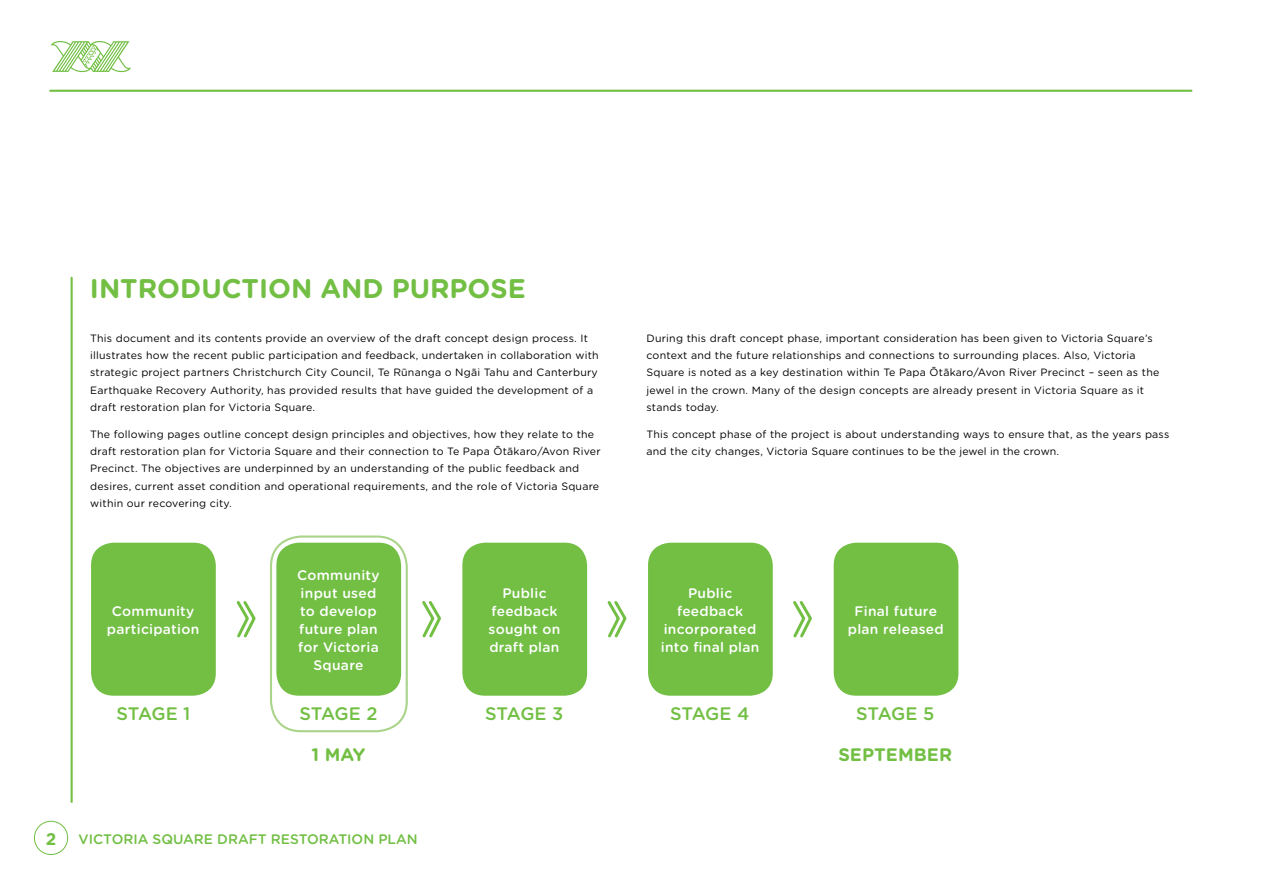
<style>
.page{position:relative;width:1263px;height:893px;background:#fff}
.page>*{position:absolute;margin:0;border:0;box-sizing:border-box;transform-origin:0 0}
.t1{font:700 27px "Gotham Rounded";color:#72bf44}
.t2{font:500 18.15px "Gotham Rounded";letter-spacing:-.025em;color:#72bf44}
.t3{font:700 18.15px "Gotham Rounded";color:#72bf44}
.t4{font:700 16.95px "Gotham Rounded";color:#72bf44}
.t5{font:500 13.8px/18px "Gotham Rounded";letter-spacing:.02em;color:#fff;text-align:center}
.t6{font:500 13.8px "Gotham Rounded";color:#72bf44}
.t7{font:10.65px/17.4px "Gotham Rounded";letter-spacing:.02em;color:#000}
</style>
<div class="page">
<svg style="left:51px;top:41px;width:80px;height:31px"></svg>
<hr style="left:50px;top:90px;width:1141px;height:2px;background:#72bf44">
<div style="left:34px;top:821px;width:34px;height:34px;border:1px solid #72bf44;border-radius:50%"></div>
<hr style="left:71px;top:278px;width:2px;height:524px;background:#72bf44">
<div style="left:91px;top:543px;width:125px;height:153px;background:#72bf44;border-radius:23px"></div>
<svg style="left:236px;top:601px;width:20px;height:37px"></svg>
<div style="left:462px;top:543px;width:125px;height:153px;background:#72bf44;border-radius:23px"></div>
<div style="left:648px;top:543px;width:125px;height:153px;background:#72bf44;border-radius:23px"></div>
<div style="left:270px;top:535px;width:138px;height:197px;border:2px solid #aad48a;border-radius:30px"></div>
<div style="left:276px;top:543px;width:125px;height:153px;background:#72bf44;border-radius:23px"></div>
<div style="left:834px;top:543px;width:124px;height:153px;background:#72bf44;border-radius:23px"></div>
<svg style="left:422px;top:601px;width:19px;height:37px"></svg>
<svg style="left:607px;top:601px;width:20px;height:37px"></svg>
<svg style="left:793px;top:601px;width:19px;height:37px"></svg>
<h1 class="t1" style="left:90px;top:269px;width:437px">INTRODUCTION AND PURPOSE</h1>
<p class="t7" style="left:90px;top:329px;width:510px">This document and its contents provide an overview of the draft concept design process. It illustrates how the recent public participation and feedback, undertaken in collaboration with strategic project partners Christchurch City Council, Te Rūnanga o Ngāi Tahu and Canterbury Earthquake Recovery Authority, has provided results that have guided the development of a draft restoration plan for Victoria Square.</p>
<p class="t7" style="left:90px;top:425px;width:512px">The following pages outline concept design principles and objectives, how they relate to the draft restoration plan for Victoria Square and their connection to Te Papa Ōtākaro/Avon River Precinct. The objectives are underpinned by an understanding of the public feedback and desires, current asset condition and operational requirements, and the role of Victoria Square within our recovering city.</p>
<p class="t5" style="left:107px;top:601px;width:94px">Community participation</p>
<p class="t5" style="left:297px;top:565px;width:84px">Community input used to develop future plan for Victoria<br>Square</p>
<p class="t5" style="left:488px;top:583px;width:73px">Public feedback sought on draft plan</p>
<h2 class="t2" style="left:116px;top:700px;width:76px">STAGE 1</h2>
<h2 class="t2" style="left:485px;top:700px;width:80px">STAGE 3</h2>
<h2 class="t2" style="left:300px;top:700px;width:79px">STAGE 2</h2>
<h2 class="t3" style="left:312px;top:742px;width:55px">1 MAY</h2>
<h3 class="t4" style="left:46px;top:826px;width:12px">2</h3>
<p class="t6" style="left:79px;top:829px;width:341px">VICTORIA SQUARE DRAFT RESTORATION PLAN</p>
<p class="t7" style="left:646px;top:329px;width:514px">During this draft concept phase, important consideration has been given to Victoria Square’s context and the future relationships and connections to surrounding places. Also, Victoria Square is noted as a key destination within Te Papa Ōtākaro/Avon River Precinct – seen as the jewel in the crown. Many of the design concepts are already present in Victoria Square as it stands today.</p>
<p class="t7" style="left:646px;top:425px;width:524px">This concept phase of the project is about understanding ways to ensure that, as the years pass and the city changes, Victoria Square continues to be the jewel in the crown.</p>
<p class="t5" style="left:661px;top:583px;width:100px">Public feedback incorporated into final plan</p>
<h2 class="t2" style="left:670px;top:700px;width:81px">STAGE 4</h2>
<p class="t5" style="left:848px;top:601px;width:97px">Final future plan released</p>
<h2 class="t2" style="left:856px;top:700px;width:80px">STAGE 5</h2>
<h2 class="t3" style="left:838px;top:742px;width:115px">SEPTEMBER</h2>
</div>
